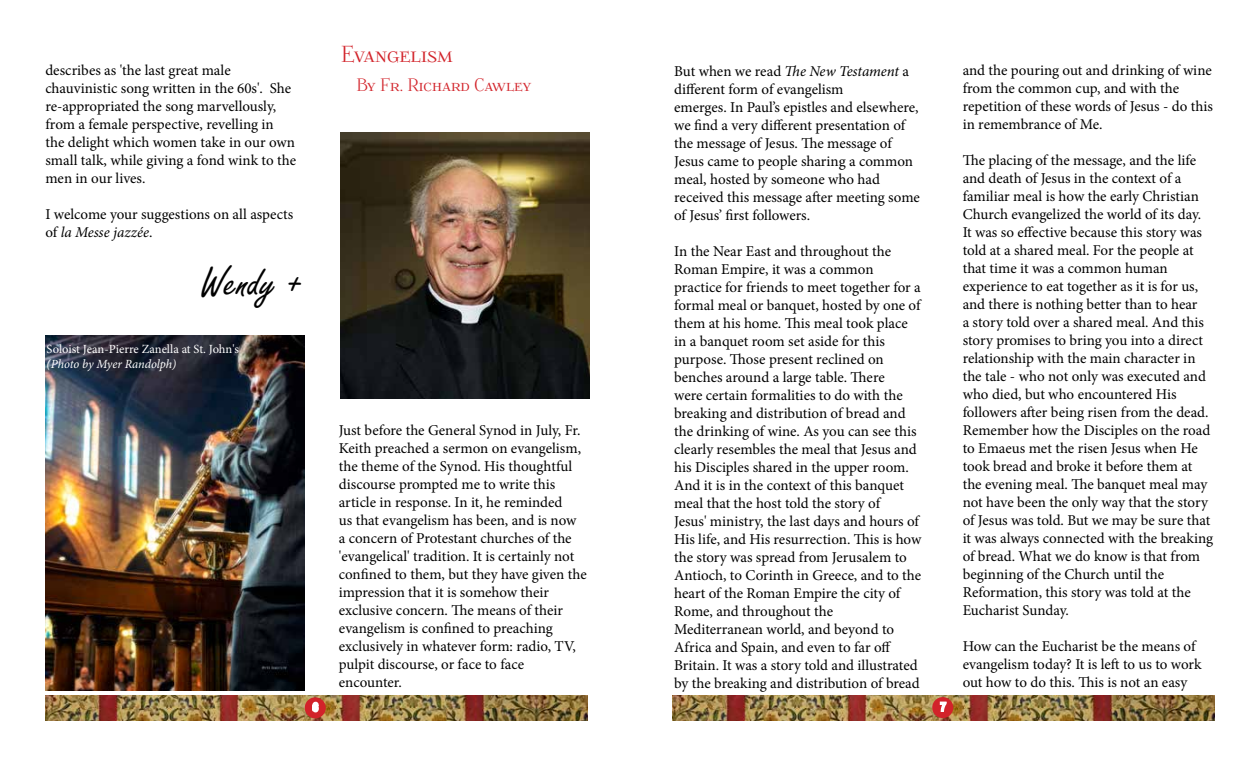
<style>
.page{position:relative;width:1260px;height:765px;background:#fff}
.page>*{position:absolute;margin:0;border:0;box-sizing:border-box;transform-origin:0 0}
.t1{font:45px "Freestyle Script";color:#000}
.t2{font:22.5px "Foglihten PCS Petitecaps";color:#d2232a}
.t3{font:17.5px "Foglihten PCS Petitecaps";color:#d2232a}
.t4{font:15px/18px "Minion Pro";letter-spacing:-.005em;color:#000}
.t5{font:12.5px "Minion Pro";letter-spacing:-.005em;color:#fff}
.t6{font:italic 12.5px "Minion Pro";letter-spacing:-.01em;color:#fff}
.s1{font-style:italic}
</style>
<div class="page">
<img style="left:45px;top:695px;width:542px;height:26px">
<div style="left:305px;top:697px;width:21px;height:21px;background:#d2232a;border-radius:50%"></div>
<svg style="left:312px;top:701px;width:7px;height:12px"></svg>
<img style="left:340px;top:132px;width:250px;height:267px">
<img style="left:45px;top:336px;width:259px;height:354px">
<img style="left:673px;top:695px;width:542px;height:26px">
<div style="left:932px;top:697px;width:21px;height:21px;background:#d2232a;border-radius:50%"></div>
<svg style="left:939px;top:701px;width:8px;height:11px"></svg>
<p class="t4" style="left:45px;top:61px;width:252px">describes as 'the last great male chauvinistic song written in the 60s'. She re-appropriated the song marvellously, from a female perspective, revelling in the delight which women take in our own small talk, while giving a fond wink to the men in our lives.</p>
<p class="t4" style="left:45px;top:205px;width:249px">I welcome your suggestions on all aspects of <span class="s1">la Messe jazzée</span>.</p>
<h1 class="t1" style="left:200px;top:258px;width:104px">Wendy +</h1>
<p class="t5" style="left:47px;top:341px;width:194px">Soloist Jean-Pierre Zanella at St. John's</p>
<p class="t6" style="left:47px;top:355px;width:131px">(Photo by Myer Randolph)</p>
<h2 class="t2" style="left:342px;top:42px;width:113px">Evangelism</h2>
<p class="t3" style="left:357px;top:75px;width:176px">By Fr. Richard Cawley</p>
<p class="t4" style="left:339px;top:421px;width:249px">Just before the General Synod in July, Fr.<br>Keith preached a sermon on evangelism, the theme of the Synod. His thoughtful discourse prompted me to write this article in response. In it, he reminded<br>us that evangelism has been, and is now<br>a concern of Protestant churches of the 'evangelical' tradition. It is certainly not confined to them, but they have given the impression that it is somehow their exclusive concern. The means of their evangelism is confined to preaching exclusively in whatever form: radio, TV, pulpit discourse, or face to face encounter.</p>
<p class="t4" style="left:674px;top:62px;width:247px">But when we read <span class="s1">The New Testament</span> a different form of evangelism<br>emerges. In Paul’s epistles and elsewhere, we find a very different presentation of the message of Jesus. The message of Jesus came to people sharing a common meal, hosted by someone who had received this message after meeting some of Jesus’ first followers.</p>
<p class="t4" style="left:674px;top:242px;width:249px">In the Near East and throughout the Roman Empire, it was a common practice for friends to meet together for a formal meal or banquet, hosted by one of them at his home. This meal took place in a banquet room set aside for this purpose. Those present reclined on benches around a large table. There<br>were certain formalities to do with the breaking and distribution of bread and the drinking of wine. As you can see this clearly resembles the meal that Jesus and his Disciples shared in the upper room.<br>And it is in the context of this banquet meal that the host told the story of<br>Jesus' ministry, the last days and hours of His life, and His resurrection. This is how the story was spread from Jerusalem to Antioch, to Corinth in Greece, and to the heart of the Roman Empire the city of Rome, and throughout the Mediterranean world, and beyond to Africa and Spain, and even to far off Britain. It was a story told and illustrated by the breaking and distribution of bread</p>
<p class="t4" style="left:963px;top:61px;width:252px">and the pouring out and drinking of wine from the common cup, and with the repetition of these words of Jesus - do this in remembrance of Me.</p>
<p class="t4" style="left:963px;top:151px;width:252px">The placing of the message, and the life and death of Jesus in the context of a familiar meal is how the early Christian Church evangelized the world of its day.<br>It was so effective because this story was told at a shared meal. For the people at that time it was a common human experience to eat together as it is for us, and there is nothing better than to hear<br>a story told over a shared meal. And this story promises to bring you into a direct relationship with the main character in the tale - who not only was executed and who died, but who encountered His followers after being risen from the dead.<br>Remember how the Disciples on the road to Emaeus met the risen Jesus when He took bread and broke it before them at the evening meal. The banquet meal may not have been the only way that the story of Jesus was told. But we may be sure that it was always connected with the breaking of bread. What we do know is that from beginning of the Church until the Reformation, this story was told at the Eucharist Sunday.</p>
<p class="t4" style="left:963px;top:637px;width:240px">How can the Eucharist be the means of evangelism today? It is left to us to work out how to do this. This is not an easy</p>
</div>
